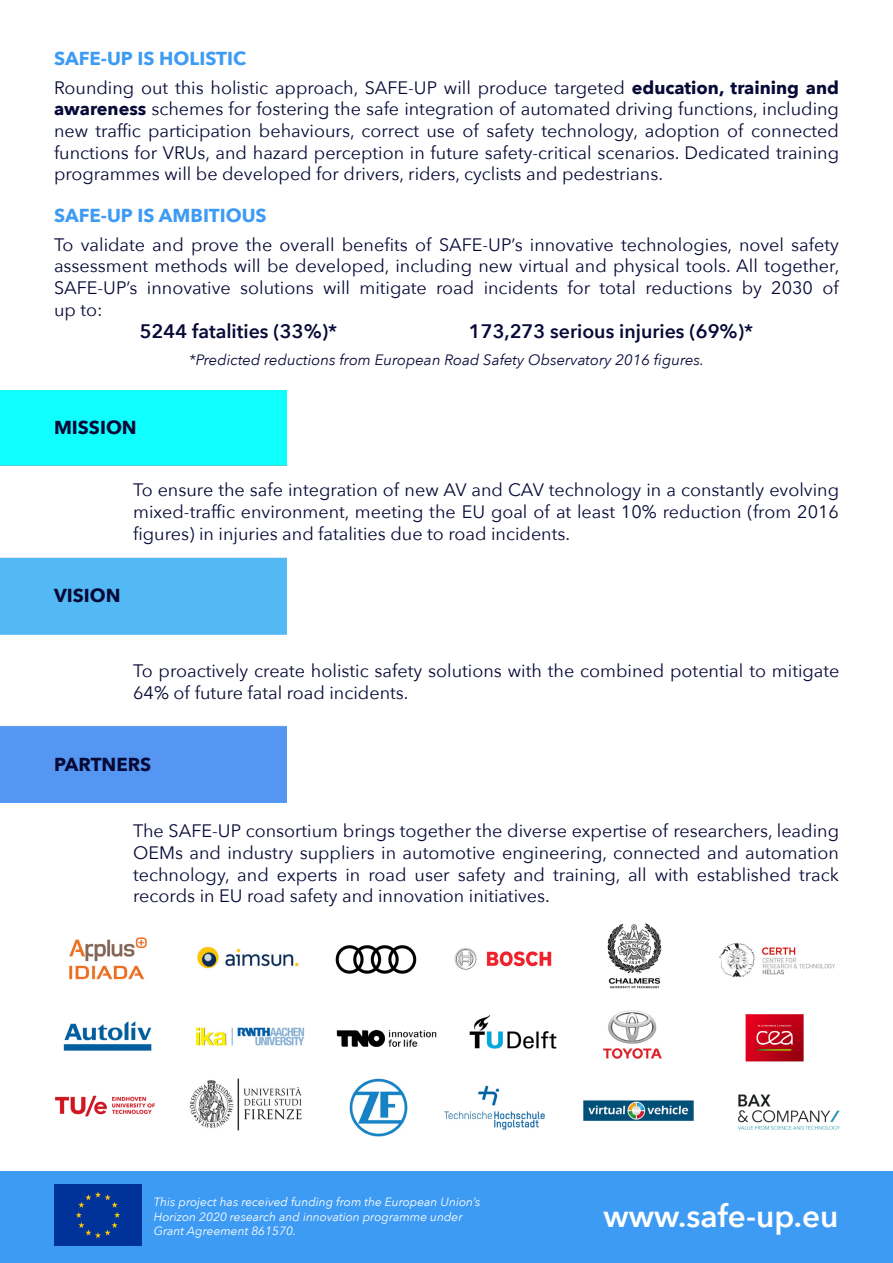
<style>
.page{position:relative;width:893px;height:1263px;background:#fff}
.page>*{position:absolute;margin:0;border:0;box-sizing:border-box;transform-origin:0 0}
.t1{font:600 31.5px "Avenir Next";color:#fff}
.t2{font:600 19.5px "Avenir Next";color:#070936}
.t3{font:700 18.75px "Avenir Next";color:#3e9bf3}
.t4{font:700 18.75px "Avenir Next";color:#070936}
.t5{font:18px/21.6px "Avenir Next";color:#070936;text-align:justify}
.t6{font:italic 15px "Avenir Next";color:#070936}
.t7{font:italic 12px/14.4px "Avenir Next";color:#fff}
.s1{font-weight:700}
</style>
<div class="page">
<img style="left:54px;top:1095px;width:101px;height:22px">
<img style="left:69px;top:937px;width:78px;height:43px">
<img style="left:349px;top:1078px;width:59px;height:59px">
<img style="left:583px;top:1100px;width:111px;height:21px">
<img style="left:738px;top:1094px;width:102px;height:36px">
<img style="left:197px;top:946px;width:102px;height:23px">
<img style="left:63px;top:1021px;width:89px;height:30px">
<img style="left:336px;top:945px;width:80px;height:29px">
<img style="left:195px;top:1027px;width:110px;height:19px">
<img style="left:454px;top:948px;width:98px;height:22px">
<img style="left:336px;top:1029px;width:101px;height:18px">
<img style="left:469px;top:1014px;width:88px;height:35px">
<img style="left:719px;top:943px;width:116px;height:34px">
<img style="left:603px;top:1010px;width:59px;height:49px">
<img style="left:745px;top:1014px;width:59px;height:48px">
<img style="left:189px;top:1078px;width:113px;height:53px">
<img style="left:444px;top:1085px;width:101px;height:45px">
<img style="left:607px;top:923px;width:55px;height:66px">
<div style="left:0;top:1171px;width:893px;height:92px;background:#3e9bf3"></div>
<div style="left:54px;top:1185px;width:88px;height:60px;background:#039"></div>
<img style="left:0;top:390px;width:286px;height:413px">
<p class="t3" style="left:54px;top:42px;width:194px">SAFE-UP IS HOLISTIC</p>
<p class="t5" style="left:54px;top:76px;width:786px">Rounding out this holistic approach, SAFE-UP will produce targeted <span class="s1">education, training and awareness</span> schemes for fostering the safe integration of automated driving functions, including new traffic participation behaviours, correct use of safety technology, adoption of connected functions for VRUs, and hazard perception in future safety-critical scenarios. Dedicated training programmes will be developed for drivers, riders, cyclists and pedestrians.</p>
<p class="t3" style="left:54px;top:200px;width:214px">SAFE-UP IS AMBITIOUS</p>
<p class="t5" style="left:54px;top:233px;width:787px">To validate and prove the overall benefits of SAFE-UP’s innovative technologies, novel safety assessment methods will be developed, including new virtual and physical tools. All together, SAFE-UP’s innovative solutions will mitigate road incidents for total reductions by 2030 of up to:</p>
<p class="t2" style="left:140px;top:314px;width:199px">5244 fatalities (33%)*</p>
<p class="t2" style="left:469px;top:314px;width:286px">173,273 serious injuries (69%)*</p>
<p class="t6" style="left:189px;top:347px;width:516px">*Predicted reductions from European Road Safety Observatory 2016 figures.</p>
<p class="t4" style="left:54px;top:411px;width:84px">MISSION</p>
<p class="t5" style="left:133px;top:478px;width:707px">To ensure the safe integration of new AV and CAV technology in a constantly evolving mixed-traffic environment, meeting the EU goal of at least 10% reduction (from 2016 figures) in injuries and fatalities due to road incidents.</p>
<p class="t4" style="left:54px;top:580px;width:68px">VISION</p>
<p class="t5" style="left:133px;top:660px;width:708px">To proactively create holistic safety solutions with the combined potential to mitigate<br>64% of future fatal road incidents.</p>
<p class="t4" style="left:54px;top:748px;width:99px">PARTNERS</p>
<p class="t5" style="left:133px;top:820px;width:707px">The SAFE-UP consortium brings together the diverse expertise of researchers, leading OEMs and industry suppliers in automotive engineering, connected and automation technology, and experts in road user safety and training, all with established track records in EU road safety and innovation initiatives.</p>
<p class="t7" style="left:154px;top:1194px;width:328px">This project has received funding from the European Union’s<br>Horizon 2020 research and innovation programme under<br>Grant Agreement 861570.</p>
<p class="t1" style="left:603px;top:1188px;width:237px">www.safe-up.eu</p>
</div>
